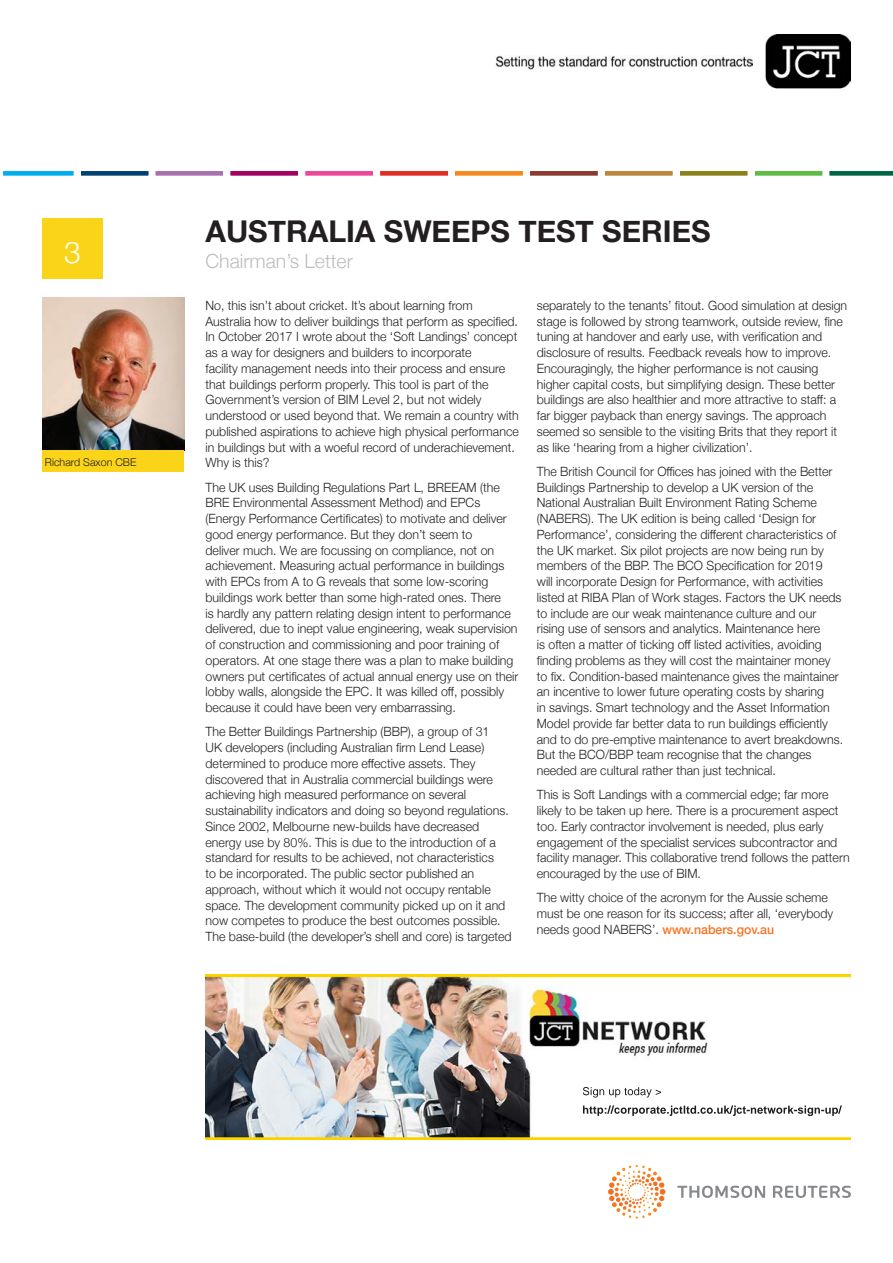
<style>
.page{position:relative;width:893px;height:1263px;background:#fff}
.page>*{position:absolute;margin:0;border:0;box-sizing:border-box;transform-origin:0 0}
.MAINHEADING{font:700 30px "Helvetica Neue";color:#231f20}
.t1{font:300 30px "Helvetica Neue";color:#fff}
.t2{font:300 19.5px "Helvetica Neue";color:#bcbdc0}
.t3{font:300 12.75px/15.8px "Helvetica Neue";color:#231f20}
.t4{font:300 10.65px "Helvetica Neue";color:#231f20}
.s1{font-weight:500;color:#f47321}
</style>
<div class="page">
<img style="left:765px;top:34px;width:85px;height:55px">
<img style="left:495px;top:55px;width:258px;height:15px">
<div style="left:81px;top:171px;width:68px;height:5px;background:#004171"></div>
<div style="left:79px;top:170px;width:71px;height:7px;border:1px solid #fff"></div>
<div style="left:455px;top:171px;width:68px;height:5px;background:#f6891f"></div>
<div style="left:453px;top:170px;width:71px;height:7px;border:1px solid #fff"></div>
<div style="left:380px;top:171px;width:68px;height:5px;background:#e12c26"></div>
<div style="left:379px;top:170px;width:71px;height:7px;border:1px solid #fff"></div>
<div style="left:230px;top:171px;width:68px;height:5px;background:#a20160"></div>
<div style="left:229px;top:170px;width:71px;height:7px;border:1px solid #fff"></div>
<div style="left:155px;top:171px;width:68px;height:5px;background:#a96fae"></div>
<div style="left:154px;top:170px;width:71px;height:7px;border:1px solid #fff"></div>
<div style="left:530px;top:171px;width:68px;height:5px;background:#8c3a31"></div>
<div style="left:528px;top:170px;width:71px;height:7px;border:1px solid #fff"></div>
<div style="left:605px;top:171px;width:68px;height:5px;background:#ba853d"></div>
<div style="left:603px;top:170px;width:71px;height:7px;border:1px solid #fff"></div>
<div style="left:305px;top:171px;width:68px;height:5px;background:#ed4799"></div>
<div style="left:304px;top:170px;width:71px;height:7px;border:1px solid #fff"></div>
<div style="left:754px;top:171px;width:68px;height:5px;background:#60bb46"></div>
<div style="left:753px;top:170px;width:71px;height:7px;border:1px solid #fff"></div>
<div style="left:680px;top:171px;width:68px;height:5px;background:#8a8218"></div>
<div style="left:678px;top:170px;width:71px;height:7px;border:1px solid #fff"></div>
<svg style="left:829px;top:171px;width:64px;height:5px"></svg>
<div style="left:3px;top:171px;width:71px;height:5px;background:#00aeef"></div>
<div style="left:2px;top:170px;width:73px;height:7px;border:1px solid #fff"></div>
<div style="left:43px;top:218px;width:60px;height:61px;background:#fad418"></div>
<svg style="left:677px;top:1185px;width:174px;height:13px"></svg>
<svg style="left:608px;top:1165px;width:57px;height:51px"></svg>
<img style="left:43px;top:298px;width:141px;height:152px">
<div style="left:43px;top:450px;width:141px;height:21px;background:#fad418"></div>
<img style="left:206px;top:974px;width:644px;height:165px">
<p class="t1" style="left:64px;top:228px;width:18px">3</p>
<p class="t4" style="left:45px;top:454px;width:93px">Richard Saxon CBE</p>
<p class="MAINHEADING" style="left:206px;top:208px;width:507px">AUSTRALIA SWEEPS TEST SERIES</p>
<p class="t2" style="left:206px;top:245px;width:149px">Chairman’s Letter</p>
<p class="t3" style="left:206px;top:297px;width:315px">No, this isn’t about cricket. It’s about learning from Australia how to deliver buildings that perform as specified.<br>In October 2017 I wrote about the ‘Soft Landings’ concept as a way for designers and builders to incorporate<br>facility management needs into their process and ensure that buildings perform properly. This tool is part of the Government’s version of BIM Level 2, but not widely understood or used beyond that. We remain a country with published aspirations to achieve high physical performance in buildings but with a woeful record of underachievement.<br>Why is this?</p>
<p class="t3" style="left:206px;top:478px;width:314px">The UK uses Building Regulations Part L, BREEAM (the BRE Environmental Assessment Method) and EPCs (Energy Performance Certificates) to motivate and deliver good energy performance. But they don’t seem to<br>deliver much. We are focussing on compliance, not on achievement. Measuring actual performance in buildings with EPCs from A to G reveals that some low-scoring buildings work better than some high-rated ones. There<br>is hardly any pattern relating design intent to performance delivered, due to inept value engineering, weak supervision of construction and commissioning and poor training of operators. At one stage there was a plan to make building owners put certificates of actual annual energy use on their lobby walls, alongside the EPC. It was killed off, possibly because it could have been very embarrassing.</p>
<p class="t3" style="left:206px;top:723px;width:308px">The Better Buildings Partnership (BBP), a group of 31<br>UK developers (including Australian firm Lend Lease) determined to produce more effective assets. They discovered that in Australia commercial buildings were achieving high measured performance on several sustainability indicators and doing so beyond regulations.<br>Since 2002, Melbourne new-builds have decreased energy use by 80%. This is due to the introduction of a standard for results to be achieved, not characteristics<br>to be incorporated. The public sector published an approach, without which it would not occupy rentable space. The development community picked up on it and now competes to produce the best outcomes possible.<br>The base-build (the developer’s shell and core) is targeted</p>
<p class="t3" style="left:537px;top:296px;width:312px">separately to the tenants’ fitout. Good simulation at design stage is followed by strong teamwork, outside review, fine tuning at handover and early use, with verification and disclosure of results. Feedback reveals how to improve.<br>Encouragingly, the higher performance is not causing higher capital costs, but simplifying design. These better buildings are also healthier and more attractive to staff: a far bigger payback than energy savings. The approach seemed so sensible to the visiting Brits that they report it as like ‘hearing from a higher civilization’.</p>
<p class="t3" style="left:537px;top:462px;width:308px">The British Council for Offices has joined with the Better Buildings Partnership to develop a UK version of the National Australian Built Environment Rating Scheme (NABERS). The UK edition is being called ‘Design for Performance’, considering the different characteristics of the UK market. Six pilot projects are now being run by members of the BBP. The BCO Specification for 2019<br>will incorporate Design for Performance, with activities listed at RIBA Plan of Work stages. Factors the UK needs to include are our weak maintenance culture and our rising use of sensors and analytics. Maintenance here<br>is often a matter of ticking off listed activities, avoiding finding problems as they will cost the maintainer money to fix. Condition-based maintenance gives the maintainer an incentive to lower future operating costs by sharing<br>in savings. Smart technology and the Asset Information Model provide far better data to run buildings efficiently and to do pre-emptive maintenance to avert breakdowns.<br>But the BCO/BBP team recognise that the changes needed are cultural rather than just technical.</p>
<p class="t3" style="left:537px;top:786px;width:314px">This is Soft Landings with a commercial edge; far more likely to be taken up here. There is a procurement aspect too. Early contractor involvement is needed, plus early engagement of the specialist services subcontractor and facility manager. This collaborative trend follows the pattern encouraged by the use of BIM.</p>
<p class="t3" style="left:537px;top:889px;width:298px">The witty choice of the acronym for the Aussie scheme must be one reason for its success; after all, ‘everybody needs good NABERS’. <span class="s1">www.nabers.gov.au</span></p>
</div>
